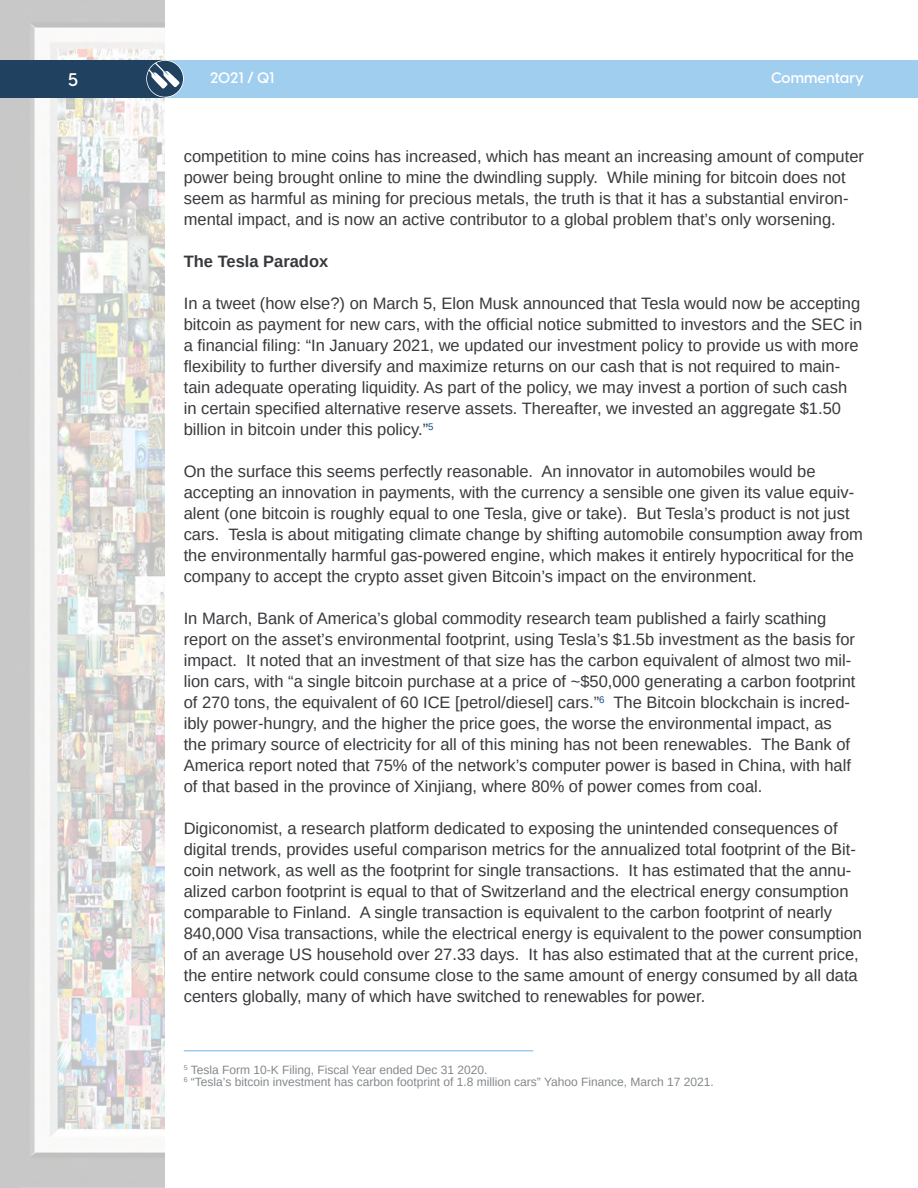
<style>
.page{position:relative;width:918px;height:1188px;background:#fff}
.page>*{position:absolute;margin:0;border:0;box-sizing:border-box;transform-origin:0 0}
.t1{font:600 18px "Visby CF";color:#fff}
.t2{font:16.5px/21px "Arimo";color:#37393c}
.t3{font:700 16.5px "Arimo";color:#37393c}
.t4{font:600 15px "Visby CF";color:#fff}
.t5{font:12px "Arimo";color:#84888b}
</style>
<div class="page">
<img style="left:0;top:0;width:165px;height:1188px">
<div style="left:0;top:60px;width:165px;height:38px;background:#214160"></div>
<div style="left:165px;top:60px;width:753px;height:38px;background:#a0ceef"></div>
<svg style="left:146px;top:60px;width:38px;height:38px"></svg>
<svg style="left:147px;top:61px;width:36px;height:36px"></svg>
<hr style="left:184px;top:1050px;width:349px;height:1px;background:#a0ceef">
<p class="t1" style="left:68px;top:68px;width:12px">5</p>
<p class="t4" style="left:210px;top:68px;width:66px">2021 / Q1</p>
<p class="t4" style="left:771px;top:68px;width:94px">Commentary</p>
<p class="t2" style="left:184px;top:146px;width:682px">competition to mine coins has increased, which has meant an increasing amount of computer power being brought online to mine the dwindling supply. While mining for bitcoin does not seem as harmful as mining for precious metals, the truth is that it has a substantial environ&shy;mental impact, and is now an active contributor to a global problem that’s only worsening.</p>
<p class="t3" style="left:184px;top:250px;width:146px">The Tesla Paradox</p>
<p class="t2" style="left:184px;top:293px;width:680px">In a tweet (how else?) on March 5, Elon Musk announced that Tesla would now be accepting bitcoin as payment for new cars, with the official notice submitted to investors and the SEC in a financial filing: “In January 2021, we updated our investment policy to provide us with more flexibility to further diversify and maximize returns on our cash that is not required to main&shy;tain adequate operating liquidity. As part of the policy, we may invest a portion of such cash in certain specified alternative reserve assets. Thereafter, we invested an aggregate $1.50 billion in bitcoin under this policy.”<sup>5</sup></p>
<p class="t2" style="left:184px;top:461px;width:681px">On the surface this seems perfectly reasonable. An innovator in automobiles would be accepting an innovation in payments, with the currency a sensible one given its value equiv&shy;alent (one bitcoin is roughly equal to one Tesla, give or take). But Tesla’s product is not just cars. Tesla is about mitigating climate change by shifting automobile consumption away from the environmentally harmful gas-powered engine, which makes it entirely hypocritical for the company to accept the crypto asset given Bitcoin’s impact on the environment.</p>
<p class="t2" style="left:184px;top:608px;width:673px">In March, Bank of America’s global commodity research team published a fairly scathing report on the asset’s environmental footprint, using Tesla’s $1.5b investment as the basis for impact. It noted that an investment of that size has the carbon equivalent of almost two mil&shy;lion cars, with “a single bitcoin purchase at a price of ~$50,000 generating a carbon footprint of 270 tons, the equivalent of 60 ICE [petrol/diesel] cars.”<sup>6</sup> The Bitcoin blockchain is incred&shy;ibly power-hungry, and the higher the price goes, the worse the environmental impact, as the primary source of electricity for all of this mining has not been renewables. The Bank of America report noted that 75% of the network’s computer power is based in China, with half of that based in the province of Xinjiang, where 80% of power comes from coal.</p>
<p class="t2" style="left:184px;top:818px;width:680px">Digiconomist, a research platform dedicated to exposing the unintended consequences of digital trends, provides useful comparison metrics for the annualized total footprint of the Bit&shy;coin network, as well as the footprint for single transactions. It has estimated that the annu&shy;alized carbon footprint is equal to that of Switzerland and the electrical energy consumption comparable to Finland. A single transaction is equivalent to the carbon footprint of nearly 840,000 Visa transactions, while the electrical energy is equivalent to the power consumption of an average US household over 27.33 days. It has also estimated that at the current price, the entire network could consume close to the same amount of energy consumed by all data centers globally, many of which have switched to renewables for power.</p>
<p class="t5" style="left:184px;top:1062px;width:305px"><sup>5</sup> Tesla Form 10-K Filing, Fiscal Year ended Dec 31 2020.</p>
<p class="t5" style="left:184px;top:1075px;width:532px"><sup>6</sup> “Tesla’s bitcoin investment has carbon footprint of 1.8 million cars” Yahoo Finance, March 17 2021.</p>
</div>
